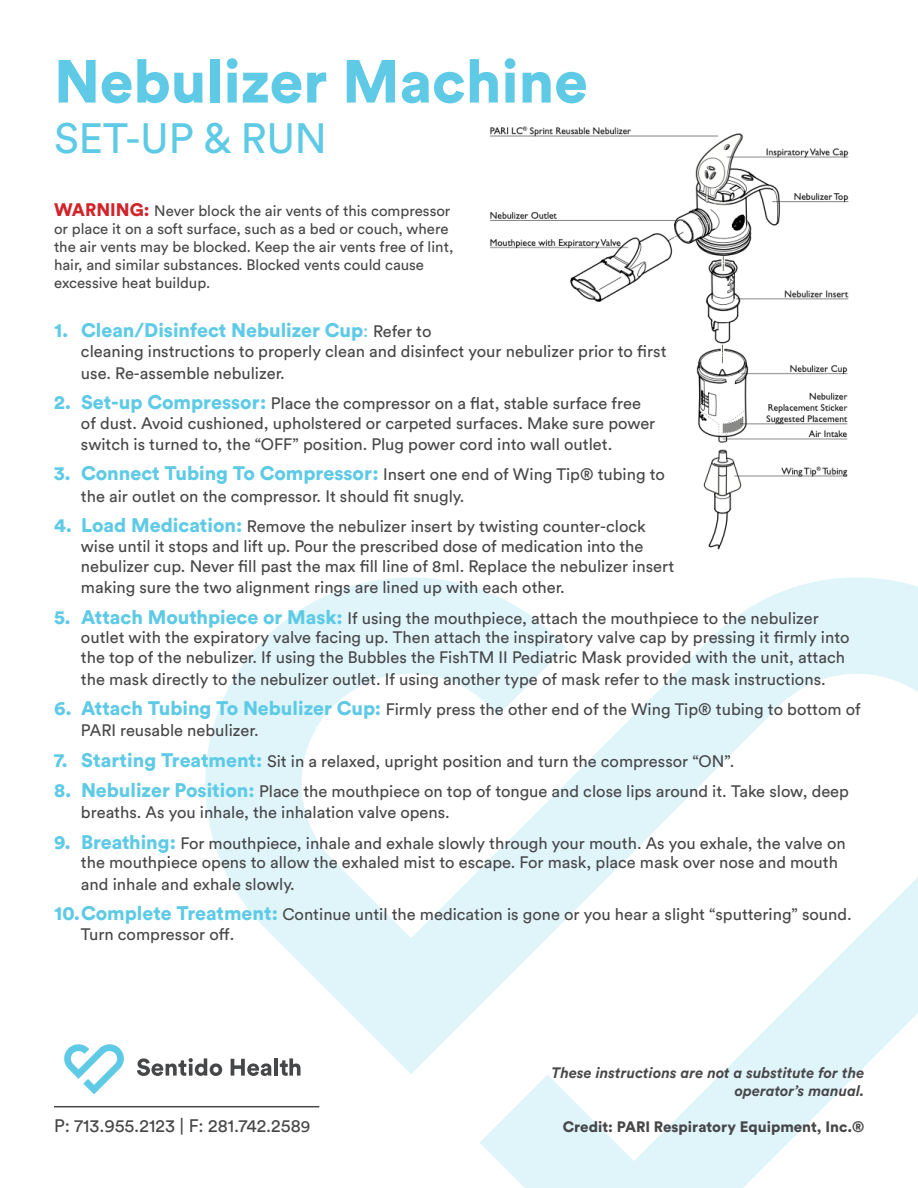
<style>
.page{position:relative;width:918px;height:1188px;background:#fff}
.page>*{position:absolute;margin:0;border:0;box-sizing:border-box;transform-origin:0 0}
.t1{font:900 60px "Circular Std";color:#5ecae6}
.t2{font:42px "Circular Std";color:#5ecae6}
.t3{font:900 19.5px "Circular Std";color:#5ecae6}
.t4{font:18px "Circular Std";color:#474749}
.t5{font:16.5px/19.8px "Circular Std";color:#474749}
.t6{font:15px/18px "Circular Std";color:#474749}
.t7{font:italic 700 15px/18px "Circular Std";color:#474749;text-align:right}
.t8{font:900 15px "Circular Std";color:#474749}
.s1{font-weight:900;font-size:18px;color:#d1232a}
.s2{font-weight:400;font-size:18px}
.s3{font-weight:400;font-size:16.5px;color:#474749}
.s4{font-weight:900;font-size:19.5px;color:#5ecae6}
.s5{font-size:16.5px}
</style>
<div class="page">
<img style="left:489px;top:126px;width:360px;height:197px">
<svg style="left:185px;top:577px;width:733px;height:611px"></svg>
<svg style="left:64px;top:1044px;width:60px;height:50px"></svg>
<svg style="left:137px;top:1058px;width:85px;height:18px"></svg>
<svg style="left:231px;top:1059px;width:40px;height:17px"></svg>
<hr style="left:274px;top:1058px;width:4px;height:18px;background:#464749">
<svg style="left:280px;top:1058px;width:21px;height:18px"></svg>
<hr style="left:54px;top:1106px;width:265px;height:1px;background:#474749">
<img style="left:696px;top:323px;width:152px;height:227px">
<p class="t1" style="left:54px;top:42px;width:535px">Nebulizer Machine</p>
<p class="t2" style="left:54px;top:113px;width:274px">SET-UP &amp; RUN</p>
<p class="t6" style="left:54px;top:202px;width:401px"><span class="s1">WARNING:</span> Never block the air vents of this compressor or place it on a soft surface, such as a bed or couch, where the air vents may be blocked. Keep the air vents free of lint, hair, and similar substances. Blocked vents could cause excessive heat buildup.</p>
<p class="t3" style="left:54px;top:317px;width:379px">1. Clean/Disinfect Nebulizer Cup<span class="s2">:</span> <span class="s3">Refer to</span></p>
<p class="t5" style="left:81px;top:340px;width:587px;line-height:21.6px">cleaning instructions to properly clean and disinfect your nebulizer prior to first use. Re-assemble nebulizer.</p>
<p class="t5" style="left:81px;top:393px;width:576px;text-indent:-27px"><span class="s4">2. Set-up Compressor:</span> Place the compressor on a flat, stable surface free of dust. Avoid cushioned, upholstered or carpeted surfaces. Make sure power</p>
<p class="t5" style="left:81px;top:434px;width:533px">switch is turned to, the “OFF” position. Plug power cord into wall outlet.</p>
<p class="t5" style="left:81px;top:464px;width:585px;line-height:21.6px;text-indent:-27px"><span class="s4">3. Connect Tubing To Compressor:</span> Insert one end of Wing Tip® tubing to the air outlet on the compressor. It should fit snugly.</p>
<p class="t5" style="left:81px;top:516px;width:595px;text-indent:-27px"><span class="s4">4. Load Medication:</span> Remove the nebulizer insert by twisting counter-clock wise until it stops and lift up. Pour the prescribed dose of medication into the nebulizer cup. Never fill past the max fill line of 8ml. Replace the nebulizer insert</p>
<p class="t5" style="left:81px;top:577px;width:485px">making sure the two alignment rings are lined up with each other.</p>
<p class="t5" style="left:81px;top:608px;width:770px;text-indent:-27px"><span class="s4">5. Attach Mouthpiece or Mask:</span> If using the mouthpiece, attach the mouthpiece to the nebulizer outlet with the expiratory valve facing up. Then attach the inspiratory valve cap by pressing it firmly into the top of the nebulizer. If using the Bubbles the FishTM II Pediatric Mask provided with the unit, attach</p>
<p class="t5" style="left:81px;top:669px;width:746px">the mask directly to the nebulizer outlet. If using another type of mask refer to the mask instructions.</p>
<p class="t5" style="left:81px;top:698px;width:781px;line-height:21.6px;text-indent:-27px"><span class="s4">6. Attach Tubing To Nebulizer Cup:</span> Firmly press the other end of the Wing Tip® tubing to bottom of<br>PARI reusable nebulizer.</p>
<p class="t5" style="left:54px;top:751px;width:682px"><span class="s4">7. Starting Treatment:</span> Sit in a relaxed, upright position and turn the compressor “ON”.</p>
<p class="t5" style="left:81px;top:780px;width:770px;line-height:21.6px;text-indent:-27px"><span class="s4">8. Nebulizer Position:</span> Place the mouthpiece on top of tongue and close lips around it. Take slow, deep breaths. As you inhale, the inhalation valve opens.</p>
<p class="t5" style="left:81px;top:833px;width:766px;text-indent:-27px"><span class="s4">9. Breathing:</span> For mouthpiece, inhale and exhale slowly through your mouth. As you exhale, the valve on the mouthpiece opens to allow the exhaled mist to escape. For mask, place mask over nose and mouth</p>
<p class="t5" style="left:81px;top:874px;width:215px">and inhale and exhale slowly.</p>
<p class="t5" style="left:81px;top:904px;width:772px;text-indent:-27px"><span class="s4">10.Complete Treatment:</span> Continue until the medication is gone or you hear a slight “sputtering” sound.<br>Turn compressor off.</p>
<p class="t4" style="left:54px;top:1115px;width:258px">P: 713.955.2123 | F: 281.742.258<span class="s5">9</span></p>
<p class="t7" style="left:551px;top:1063px;width:314px">These instructions are not a substitute for the operator’s manual.</p>
<p class="t8" style="left:563px;top:1117px;width:303px">Credit: PARI Respiratory Equipment, Inc.®</p>
</div>
